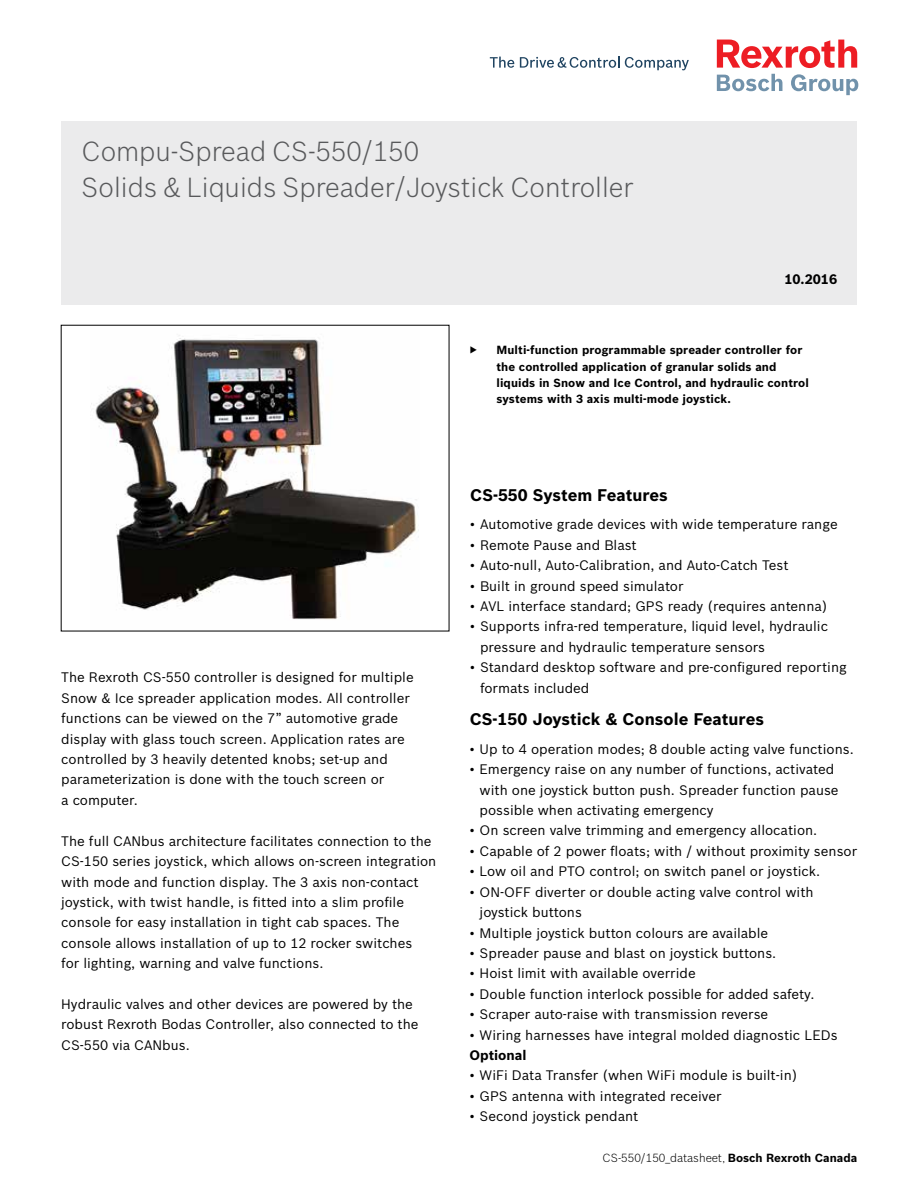
<style>
.page{position:relative;width:918px;height:1188px;background:#fff}
.page>*{position:absolute;margin:0;border:0;box-sizing:border-box;transform-origin:0 0}
.t1{font:300 27px/35.7px "Bosch Sans";color:#58595b}
.t2{font:700 16.5px "Bosch Sans";color:#000}
.t3{font:13.5px/20.4px "Bosch Sans";color:#000}
.t4{font:700 13.5px "Bosch Sans";color:#000}
.t5{font:700 11.55px/16.4px "Bosch Sans";letter-spacing:.01em;color:#000}
.t6{font:300 11.55px "Bosch Sans";color:#000}
.s1{font-weight:700}
</style>
<div class="page">
<div style="left:61px;top:121px;width:796px;height:184px;background:#ebebec"></div>
<svg style="left:520px;top:57px;width:169px;height:13px"></svg>
<svg style="left:490px;top:57px;width:24px;height:11px"></svg>
<svg style="left:717px;top:74px;width:65px;height:17px"></svg>
<svg style="left:791px;top:74px;width:67px;height:21px"></svg>
<svg style="left:717px;top:40px;width:140px;height:28px"></svg>
<img style="left:91px;top:335px;width:328px;height:285px">
<h1 class="t1" style="left:82px;top:132px;width:553px">Compu-Spread CS-550/150<br>Solids &amp; Liquids Spreader/Joystick Controller</h1>
<p class="t4" style="left:784px;top:269px;width:54px">10.2016</p>
<p class="t3" style="left:61px;top:666px;width:354px">The Rexroth CS-550 controller is designed for multiple Snow &amp; Ice spreader application modes. All controller functions can be viewed on the 7” automotive grade display with glass touch screen. Application rates are controlled by 3 heavily detented knobs; set-up and parameterization is done with the touch screen or<br>a computer.</p>
<p class="t3" style="left:61px;top:830px;width:377px">The full CANbus architecture facilitates connection to the CS-150 series joystick, which allows on-screen integration with mode and function display. The 3 axis non-contact joystick, with twist handle, is fitted into a slim profile console for easy installation in tight cab spaces. The console allows installation of up to 12 rocker switches<br>for lighting, warning and valve functions.</p>
<p class="t3" style="left:61px;top:993px;width:359px">Hydraulic valves and other devices are powered by the robust Rexroth Bodas Controller, also connected to the<br>CS-550 via CANbus.</p>
<p class="t5" style="left:469px;top:341px;width:10px">▶</p>
<p class="t5" style="left:496px;top:341px;width:314px">Multi-function programmable spreader controller for the controlled application of granular solids and liquids in Snow and Ice Control, and hydraulic control systems with 3 axis multi-mode joystick.</p>
<p class="t2" style="left:470px;top:483px;width:199px">CS-550 System Features</p>
<p class="t3" style="left:470px;top:513px;width:369px">• Automotive grade devices with wide temperature range</p>
<p class="t3" style="left:470px;top:534px;width:168px">• Remote Pause and Blast</p>
<p class="t3" style="left:470px;top:554px;width:320px">• Auto-null, Auto-Calibration, and Auto-Catch Test</p>
<p class="t3" style="left:470px;top:575px;width:215px">• Built in ground speed simulator</p>
<p class="t3" style="left:470px;top:595px;width:359px">• AVL interface standard; GPS ready (requires antenna)</p>
<p class="t3" style="left:480px;top:615px;width:349px;text-indent:-10px">• Supports infra-red temperature, liquid level, hydraulic pressure and hydraulic temperature sensors</p>
<p class="t3" style="left:480px;top:656px;width:368px;text-indent:-10px">• Standard desktop software and pre-configured reporting formats included</p>
<p class="t2" style="left:470px;top:707px;width:296px">CS-150 Joystick &amp; Console Features</p>
<p class="t3" style="left:469px;top:738px;width:386px">• Up to 4 operation modes; 8 double acting valve functions.</p>
<p class="t3" style="left:480px;top:758px;width:360px;text-indent:-10px">• Emergency raise on any number of functions, activated with one joystick button push. Spreader function pause possible when activating emergency</p>
<p class="t3" style="left:469px;top:819px;width:349px">• On screen valve trimming and emergency allocation.</p>
<p class="t3" style="left:469px;top:840px;width:389px">• Capable of 2 power floats; with / without proximity sensor</p>
<p class="t3" style="left:469px;top:860px;width:352px">• Low oil and PTO control; on switch panel or joystick.</p>
<p class="t3" style="left:480px;top:881px;width:336px;text-indent:-10px">• ON-OFF diverter or double acting valve control with joystick buttons</p>
<p class="t3" style="left:469px;top:922px;width:300px">• Multiple joystick button colours are available</p>
<p class="t3" style="left:469px;top:942px;width:308px">• Spreader pause and blast on joystick buttons.</p>
<p class="t3" style="left:469px;top:962px;width:228px">• Hoist limit with available override</p>
<p class="t3" style="left:469px;top:983px;width:347px">• Double function interlock possible for added safety.</p>
<p class="t3" style="left:469px;top:1003px;width:300px">• Scraper auto-raise with transmission reverse</p>
<p class="t3" style="left:469px;top:1024px;width:370px">• Wiring harnesses have integral molded diagnostic LEDs</p>
<p class="t4" style="left:469px;top:1045px;width:59px">Optional</p>
<p class="t3" style="left:469px;top:1064px;width:330px">• WiFi Data Transfer (when WiFi module is built-in)</p>
<p class="t3" style="left:469px;top:1085px;width:254px">• GPS antenna with integrated receiver</p>
<p class="t3" style="left:469px;top:1105px;width:171px">• Second joystick pendant</p>
<p class="t6" style="left:603px;top:1150px;width:256px">CS-550/150_datasheet, <span class="s1">Bosch Rexroth Canada</span></p>
</div>
